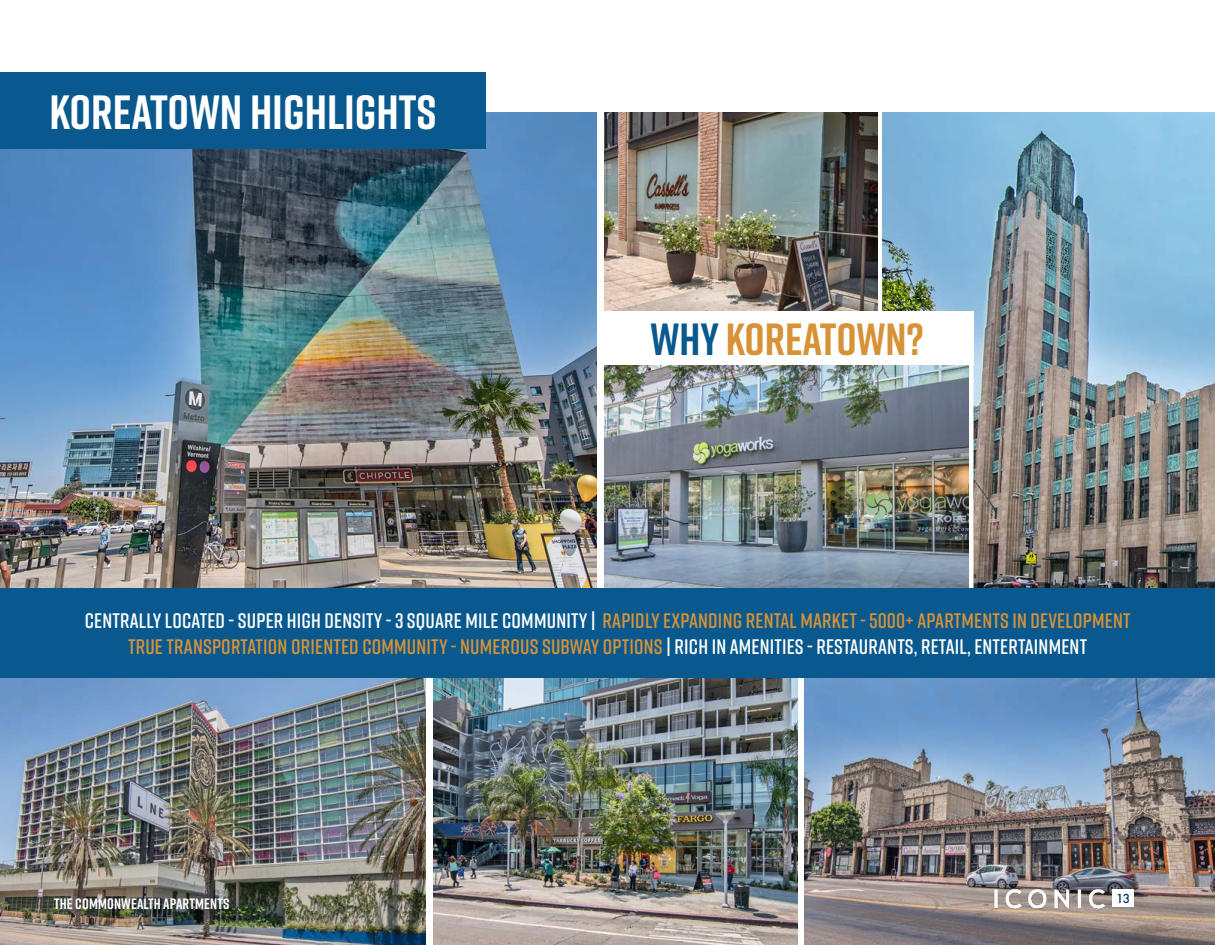
<style>
.page{position:relative;width:1215px;height:945px;background:#fff}
.page>*{position:absolute;margin:0;border:0;box-sizing:border-box;transform-origin:0 0}
.t1{font:700 48px "Rift";color:#fff}
.t2{font:700 45px "Rift";color:#d79238}
.t3{font:600 21px/26.2px "Rift Soft";letter-spacing:.01em;color:#d79238;text-align:center}
.t4{font:700 15px "Rift";letter-spacing:.01em;color:#fff}
.t5{font:500 12px "Futura";color:#003764}
.s1{color:#09598e}
.s2{color:#fff}
</style>
<div class="page">
<img style="left:0;top:112px;width:597px;height:476px">
<img style="left:434px;top:678px;width:364px;height:267px">
<img style="left:883px;top:112px;width:332px;height:476px">
<img style="left:804px;top:678px;width:411px;height:267px">
<img style="left:0;top:678px;width:426px;height:267px">
<img style="left:604px;top:113px;width:274px;height:198px">
<img style="left:604px;top:364px;width:365px;height:224px">
<div style="left:599px;top:336px;width:375px;height:303px;border:4px solid #fff"></div>
<div style="left:1112px;top:890px;width:22px;height:18px;background:#fff"></div>
<div style="left:51px;top:895px;width:191px;height:27px;background:#000;opacity:.35"></div>
<img style="left:993px;top:886px;width:114px;height:23px">
<div style="left:0;top:72px;width:486px;height:76px;background:#09598e"></div>
<div style="left:601px;top:311px;width:373px;height:53px;background:#fff"></div>
<div style="left:0;top:588px;width:1215px;height:90px;background:#09598e"></div>
<h1 class="t1" style="left:50px;top:78px;width:388px">KOREATOWN HIGHLIGHTS</h1>
<h2 class="t2" style="left:651px;top:307px;width:275px"><span class="s1">WHY</span> KOREATOWN?</h2>
<p class="t3" style="left:85px;top:607px;width:1047px"><span class="s2">CENTRALLY LOCATED - SUPER HIGH DENSITY - 3 SQUARE MILE COMMUNITY |</span> RAPIDLY EXPANDING RENTAL MARKET - 5000+ APARTMENTS IN DEVELOPMENT<br>TRUE TRANSPORTATION ORIENTED COMMUNITY - NUMEROUS SUBWAY OPTIONS <span class="s2">| RICH IN AMENITIES - RESTAURANTS, RETAIL, ENTERTAINMENT</span></p>
<p class="t4" style="left:54px;top:893px;width:177px">THE COMMONWEALTH APARTMENTS</p>
<p class="t5" style="left:1116px;top:891px;width:15px">13</p>
</div>
